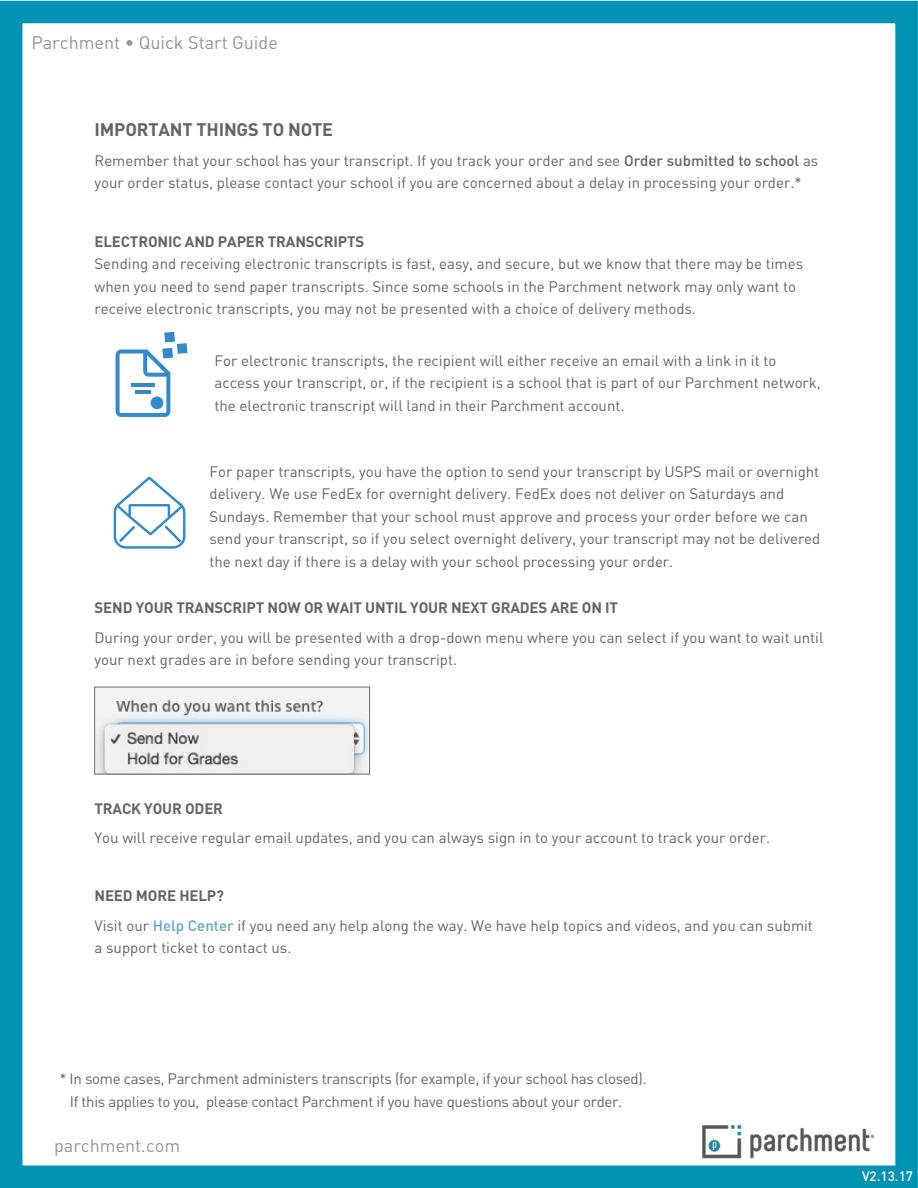
<style>
.page{position:relative;width:918px;height:1188px;background:#fff}
.page>*{position:absolute;margin:0;border:0;box-sizing:border-box;transform-origin:0 0}
.t1{font:18px "DIN";color:#939598}
.t2{font:700 18px "DIN";letter-spacing:-.01em;color:#636466}
.t3{font:15px/22.5px "DIN";color:#636466}
.t4{font:15px/22.5px "DIN";letter-spacing:-.02em;color:#636466}
.t5{font:700 15px "DIN";letter-spacing:-.01em;color:#636466}
.t6{font:500 13.5px "DIN";color:#fff}
.s1{font-weight:500}
.s2{font-weight:500;color:#62a6c2}
</style>
<div class="page">
<div style="left:0;top:1px;width:918px;height:1187px;border:22px solid #0092b3"></div>
<img style="left:688px;top:1125px;width:200px;height:45px">
<svg style="left:116px;top:332px;width:71px;height:85px"></svg>
<svg style="left:114px;top:477px;width:71px;height:72px"></svg>
<img style="left:97px;top:689px;width:271px;height:83px">
<p class="t1" style="left:32px;top:31px;width:248px">Parchment • Quick Start Guide</p>
<h3 class="t2" style="left:94px;top:118px;width:240px">IMPORTANT THINGS TO NOTE</h3>
<p class="t3" style="left:94px;top:149px;width:725px">Remember that your school has your transcript. If you track your order and see <span class="s1">Order submitted to school</span> as your order status, please contact your school if you are concerned about a delay in processing your order.*</p>
<h4 class="t5" style="left:94px;top:231px;width:271px">ELECTRONIC AND PAPER TRANSCRIPTS</h4>
<p class="t3" style="left:94px;top:252px;width:710px">Sending and receiving electronic transcripts is fast, easy, and secure, but we know that there may be times when you need to send paper transcripts. Since some schools in the Parchment network may only want to receive electronic transcripts, you may not be presented with a choice of delivery methods.</p>
<p class="t3" style="left:214px;top:349px;width:608px">For electronic transcripts, the recipient will either receive an email with a link in it to access your transcript, or, if the recipient is a school that is part of our Parchment network, the electronic transcript will land in their Parchment account.</p>
<p class="t3" style="left:210px;top:460px;width:612px">For paper transcripts, you have the option to send your transcript by USPS mail or overnight delivery. We use FedEx for overnight delivery. FedEx does not deliver on Saturdays and Sundays. Remember that your school must approve and process your order before we can send your transcript, so if you select overnight delivery, your transcript may not be delivered</p>
<p class="t3" style="left:210px;top:550px;width:465px">the next day if there is a delay with your school processing your order.</p>
<h4 class="t5" style="left:95px;top:598px;width:525px">SEND YOUR TRANSCRIPT NOW OR WAIT UNTIL YOUR NEXT GRADES ARE ON IT</h4>
<p class="t3" style="left:95px;top:626px;width:731px">During your order, you will be presented with a drop-down menu where you can select if you want to wait until your next grades are in before sending your transcript.</p>
<h4 class="t5" style="left:95px;top:798px;width:130px">TRACK YOUR ODER</h4>
<p class="t3" style="left:95px;top:826px;width:677px">You will receive regular email updates, and you can always sign in to your account to track your order.</p>
<h4 class="t5" style="left:95px;top:886px;width:131px">NEED MORE HELP?</h4>
<p class="t3" style="left:95px;top:914px;width:720px">Visit our <span class="s2">Help Center</span> if you need any help along the way. We have help topics and videos, and you can submit a support ticket to contact us.</p>
<p class="t4" style="left:70px;top:1067px;width:578px;text-indent:-10px">* In some cases, Parchment administers transcripts (for example, if your school has closed).<br>If this applies to you, please contact Parchment if you have questions about your order.</p>
<p class="t1" style="left:54px;top:1134px;width:128px">parchment.com</p>
<p class="t6" style="left:862px;top:1168px;width:53px">V2.13.17</p>
</div>
